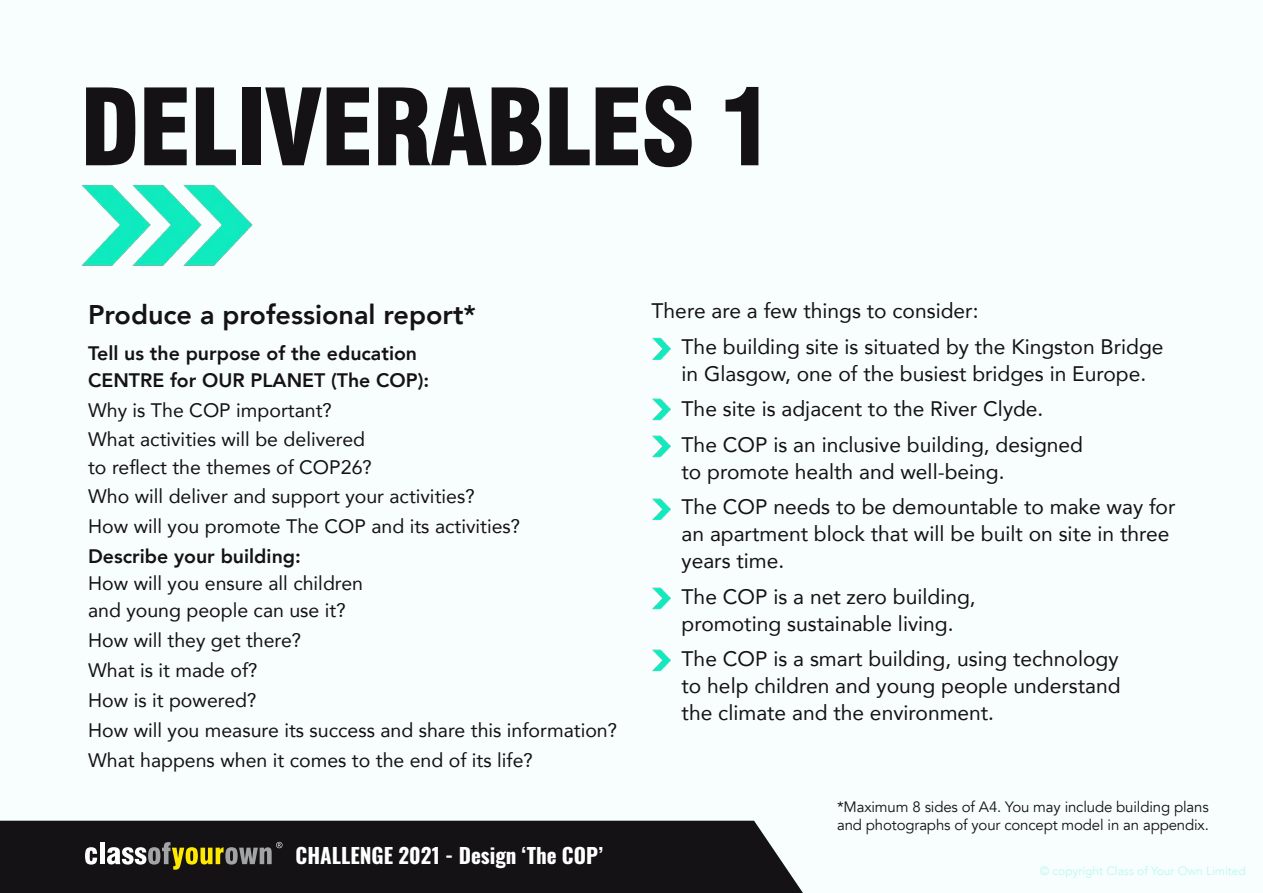
<style>
.page{position:relative;width:1263px;height:893px;background:#f8fefd}
.page>*{position:absolute;margin:0;border:0;box-sizing:border-box;transform-origin:0 0}
.t1{font:900 condensed 103.5px "Swiss 721 BT";letter-spacing:-.02em;color:#141215}
.t2{font:800 27px "Avenir";color:#141215}
.t3{font:21px/35.5px "Avenir";color:#141215}
.t4{font:700 21px "Oswald";color:#fff}
.t5{font:19.5px/30px "Avenir";color:#141215}
.t6{font:800 19.5px/27px "Avenir";color:#141215}
.t7{font:15px/18px "Avenir";letter-spacing:-.01em;color:#141215}
.t8{font:300 12px "Avenir";color:#b7f9ec}
</style>
<div class="page">
<div style="left:0;top:821px;width:803px;height:72px;background:#141215"></div>
<svg style="left:85px;top:847px;width:12px;height:18px"></svg>
<div style="left:100px;top:842px;width:5px;height:22px;background:#fff"></div>
<svg style="left:107px;top:842px;width:175px;height:28px;background:#5b583f"></svg>
<img style="left:81px;top:185px;width:172px;height:81px">
<img style="left:652px;top:337px;width:19px;height:23px">
<img style="left:652px;top:398px;width:19px;height:23px">
<img style="left:652px;top:435px;width:19px;height:23px">
<img style="left:652px;top:498px;width:19px;height:23px">
<img style="left:652px;top:587px;width:19px;height:23px">
<img style="left:652px;top:649px;width:19px;height:23px">
<h1 class="t1" style="left:80px;top:66px;width:696px">DELIVERABLES 1</h1>
<p class="t2" style="left:88px;top:294px;width:389px">Produce a professional report*</p>
<p class="t6" style="left:88px;top:339px;width:343px">Tell us the purpose of the education<br>CENTRE for OUR PLANET (The COP):</p>
<p class="t5" style="left:88px;top:394px;width:279px">Why is The COP important?<br>What activities will be delivered</p>
<p class="t5" style="left:88px;top:451px;width:434px">to reflect the themes of COP26?<br>Who will deliver and support your activities?<br>How will you promote The COP and its activities?</p>
<p class="t6" style="left:88px;top:543px;width:214px">Describe your building:</p>
<p class="t5" style="left:88px;top:570px;width:276px;line-height:27px">How will you ensure all children and young people can use it?</p>
<p class="t5" style="left:88px;top:625px;width:531px">How will they get there?<br>What is it made of?<br>How is it powered?<br>How will you measure its success and share this information?<br>What happens when it comes to the end of its life?</p>
<p class="t4" style="left:296px;top:845px;width:309px">CHALLENGE 2021 - Design ‘The COP’</p>
<p class="t3" style="left:682px;top:292px;width:483px;text-indent:-30px">There are a few things to consider:<br>The building site is situated by the Kingston Bridge</p>
<p class="t3" style="left:682px;top:355px;width:466px">in Glasgow, one of the busiest bridges in Europe.<br>The site is adjacent to the River Clyde.<br>The COP is an inclusive building, designed</p>
<p class="t3" style="left:682px;top:453px;width:495px">to promote health and well-being.<br>The COP needs to be demountable to make way for</p>
<p class="t3" style="left:682px;top:520px;width:489px;line-height:27px">an apartment block that will be built on site in three years time.</p>
<p class="t3" style="left:682px;top:582px;width:296px;line-height:27px">The COP is a net zero building, promoting sustainable living.</p>
<p class="t3" style="left:682px;top:645px;width:440px;line-height:27px;text-align:justify">The COP is a smart building, using technology to help children and young people understand the climate and the environment.</p>
<p class="t7" style="left:837px;top:798px;width:373px">*Maximum 8 sides of A4. You may include building plans and photographs of your concept model in an appendix.</p>
<p class="t8" style="left:1040px;top:864px;width:208px">© copyright Class of Your Own Limited</p>
</div>
